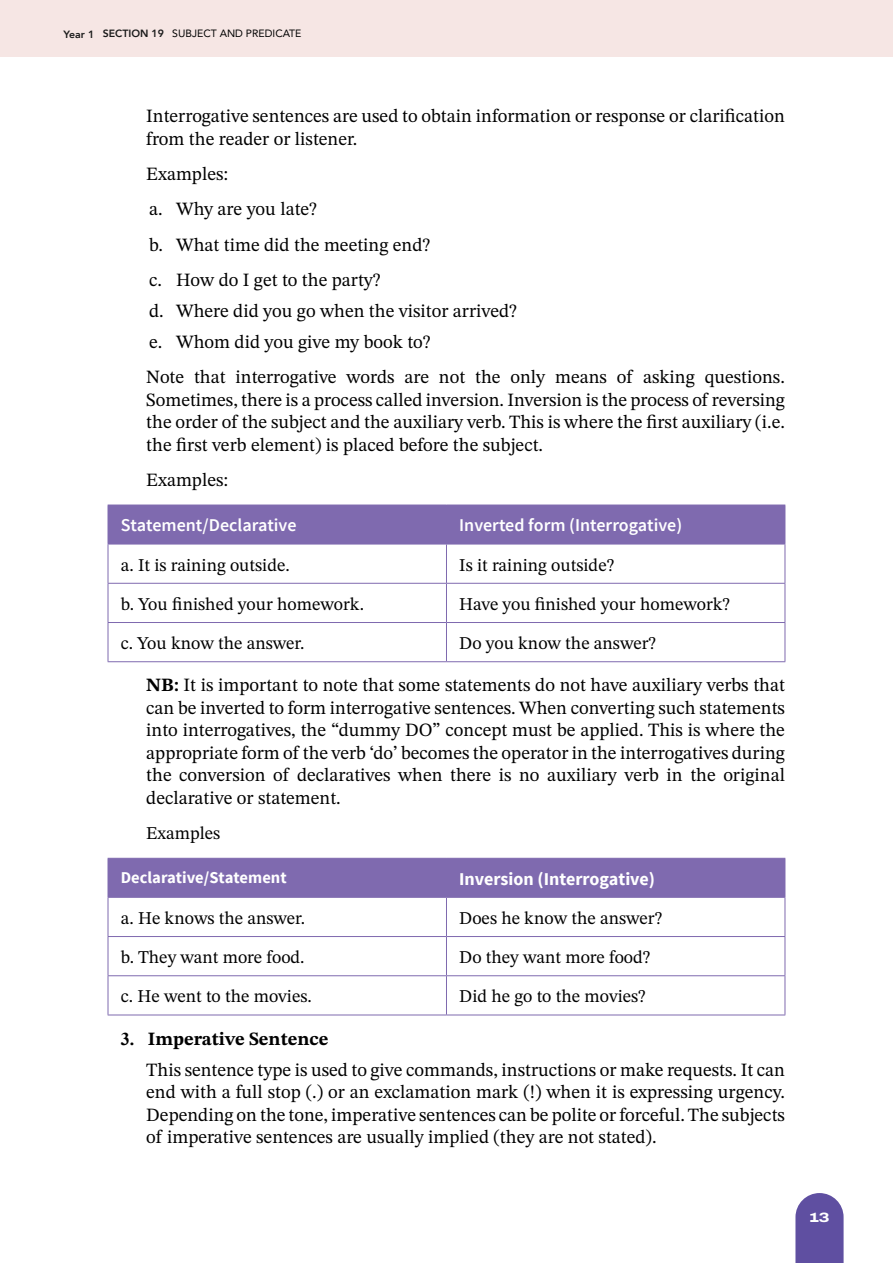
<style>
.page{position:relative;width:893px;height:1263px;background:#fff}
.page>*{position:absolute;margin:0;border:0;box-sizing:border-box;transform-origin:0 0}
.t1{font:18.75px/22.5px "STIX Two Text";color:#000}
.t2{font:18px "STIX Two Text";color:#000}
.t3{font:600 18px "Source Sans Pro";color:#fff}
.t4{font:700 18px "Source Sans Pro";color:#fff}
.t5{font:700 16.5px "Source Sans Pro";color:#fff}
.t6{font:800 13.5px "Archivo Expanded";color:#fff}
.t7{font:10.5px "Avenir LT Std";color:#000}
.s1{font-family:"Avenir";font-weight:800;color:#1a1a1a}
.s2{font-weight:700}
.s3{font-family:"Times New Roman";font-weight:700;font-size:18px}
</style>
<div class="page">
<svg style="left:795px;top:1193px;width:49px;height:70px;background:#6d5fa9"></svg>
<div style="left:0;top:0;width:893px;height:57px;background:#f6e6e4"></div>
<div style="left:109px;top:506px;width:676px;height:38px;background:#7f6aaf"></div>
<hr style="left:446px;top:505px;width:1px;height:39px;background:#7f6aaf">
<hr style="left:446px;top:544px;width:1px;height:39px;background:#7f6aaf">
<hr style="left:108px;top:583px;width:338px;height:1px;background:#7f6aaf">
<hr style="left:446px;top:583px;width:339px;height:1px;background:#7f6aaf">
<hr style="left:446px;top:584px;width:1px;height:38px;background:#7f6aaf">
<hr style="left:108px;top:622px;width:338px;height:1px;background:#7f6aaf">
<hr style="left:446px;top:622px;width:339px;height:1px;background:#7f6aaf">
<hr style="left:446px;top:623px;width:1px;height:38px;background:#7f6aaf">
<hr style="left:108px;top:505px;width:338px;height:1px;background:#7f6aaf">
<hr style="left:108px;top:505px;width:1px;height:39px;background:#7f6aaf">
<hr style="left:446px;top:505px;width:339px;height:1px;background:#7f6aaf">
<hr style="left:785px;top:505px;width:1px;height:39px;background:#7f6aaf">
<hr style="left:108px;top:544px;width:338px;height:1px;background:#7f6aaf">
<hr style="left:108px;top:544px;width:1px;height:39px;background:#7f6aaf">
<hr style="left:446px;top:544px;width:339px;height:1px;background:#7f6aaf">
<hr style="left:785px;top:544px;width:1px;height:39px;background:#7f6aaf">
<hr style="left:108px;top:584px;width:1px;height:38px;background:#7f6aaf">
<hr style="left:785px;top:584px;width:1px;height:38px;background:#7f6aaf">
<hr style="left:108px;top:623px;width:1px;height:38px;background:#7f6aaf">
<hr style="left:785px;top:623px;width:1px;height:38px;background:#7f6aaf">
<hr style="left:108px;top:661px;width:338px;height:1px;background:#7f6aaf">
<hr style="left:446px;top:661px;width:339px;height:1px;background:#7f6aaf">
<div style="left:109px;top:859px;width:676px;height:38px;background:#7f6aaf"></div>
<hr style="left:446px;top:859px;width:1px;height:38px;background:#7f6aaf">
<hr style="left:446px;top:898px;width:1px;height:38px;background:#7f6aaf">
<hr style="left:108px;top:936px;width:338px;height:1px;background:#7f6aaf">
<hr style="left:446px;top:936px;width:339px;height:1px;background:#7f6aaf">
<hr style="left:446px;top:937px;width:1px;height:38px;background:#7f6aaf">
<hr style="left:108px;top:975px;width:338px;height:1px;background:#7f6aaf">
<hr style="left:446px;top:975px;width:339px;height:1px;background:#7f6aaf">
<hr style="left:446px;top:976px;width:1px;height:38px;background:#7f6aaf">
<hr style="left:108px;top:858px;width:338px;height:1px;background:#7f6aaf">
<hr style="left:108px;top:859px;width:1px;height:38px;background:#7f6aaf">
<hr style="left:446px;top:858px;width:339px;height:1px;background:#7f6aaf">
<hr style="left:785px;top:859px;width:1px;height:38px;background:#7f6aaf">
<hr style="left:108px;top:897px;width:338px;height:1px;background:#7f6aaf">
<hr style="left:108px;top:898px;width:1px;height:38px;background:#7f6aaf">
<hr style="left:446px;top:897px;width:339px;height:1px;background:#7f6aaf">
<hr style="left:785px;top:898px;width:1px;height:38px;background:#7f6aaf">
<hr style="left:108px;top:937px;width:1px;height:38px;background:#7f6aaf">
<hr style="left:785px;top:937px;width:1px;height:38px;background:#7f6aaf">
<hr style="left:108px;top:976px;width:1px;height:38px;background:#7f6aaf">
<hr style="left:785px;top:976px;width:1px;height:38px;background:#7f6aaf">
<hr style="left:108px;top:1014px;width:338px;height:1px;background:#7f6aaf">
<hr style="left:446px;top:1014px;width:339px;height:1px;background:#7f6aaf">
<p class="t7" style="left:64px;top:28px;width:239px"><span class="s1">Year 1 SECTION 19</span> SUBJECT AND PREDICATE</p>
<p class="t1" style="left:146px;top:105px;width:640px">Interrogative sentences are used to obtain information or response or clarification from the reader or listener.</p>
<p class="t1" style="left:146px;top:156px;width:285px;line-height:35.2px">Examples:<br>a. Why are you late?<br>b. What time did the meeting end? c. How do I get to the party?</p>
<p class="t1" style="left:149px;top:295px;width:369px;line-height:31px">d. Where did you go when the visitor arrived? e. Whom did you give my book to?</p>
<p class="t1" style="left:146px;top:365px;width:640px;text-align:justify">Note that interrogative words are not the only means of asking questions.<br>Sometimes, there is a process called inversion. Inversion is the process of reversing the order of the subject and the auxiliary verb. This is where the first auxiliary (i.e. the first verb element) is placed before the subject.</p>
<p class="t1" style="left:146px;top:468px;width:83px">Examples:</p>
<p class="t3" style="left:121px;top:514px;width:177px">Statement/Declarative</p>
<p class="t3" style="left:459px;top:514px;width:224px">Inverted form (Interrogative)</p>
<p class="t2" style="left:121px;top:552px;width:171px">a. It is raining outside.</p>
<p class="t2" style="left:459px;top:552px;width:156px">Is it raining outside?</p>
<p class="t2" style="left:121px;top:591px;width:245px">b. You finished your homework.</p>
<p class="t2" style="left:459px;top:591px;width:272px">Have you finished your homework?</p>
<p class="t2" style="left:121px;top:630px;width:185px">c. You know the answer.</p>
<p class="t2" style="left:459px;top:630px;width:198px">Do you know the answer?</p>
<p class="t1" style="left:146px;top:674px;width:640px;text-align:justify"><span class="s2">NB:</span> It is important to note that some statements do not have auxiliary verbs that can be inverted to form interrogative sentences. When converting such statements into interrogatives, the “dummy DO” concept must be applied. This is where the appropriate form of the verb ‘do’ becomes the operator in the interrogatives during the conversion of declaratives when there is no auxiliary verb in the original declarative or statement.</p>
<p class="t2" style="left:146px;top:820px;width:76px">Examples</p>
<p class="t5" style="left:121px;top:867px;width:167px">Declarative/Statement</p>
<p class="t4" style="left:459px;top:867px;width:197px">Inversion (Interrogative)</p>
<p class="t2" style="left:121px;top:905px;width:186px">a. He knows the answer.</p>
<p class="t2" style="left:459px;top:905px;width:204px">Does he know the answer?</p>
<p class="t2" style="left:121px;top:944px;width:185px">b. They want more food.</p>
<p class="t2" style="left:459px;top:944px;width:193px">Do they want more food?</p>
<p class="t2" style="left:121px;top:983px;width:193px">c. He went to the movies.</p>
<p class="t2" style="left:459px;top:983px;width:188px">Did he go to the movies?</p>
<p class="t1" style="left:146px;top:1023px;width:640px;line-height:31px;text-indent:-26px"><span class="s3">3.</span> <span class="s2">Imperative Sentence<br></span>This sentence type is used to give commands, instructions or make requests. It can</p>
<p class="t1" style="left:146px;top:1080px;width:640px;text-align:justify">end with a full stop (.) or an exclamation mark (!) when it is expressing urgency.<br>Depending on the tone, imperative sentences can be polite or forceful. The subjects of imperative sentences are usually implied (they are not stated).</p>
<p class="t6" style="left:809px;top:1207px;width:22px">13</p>
</div>
